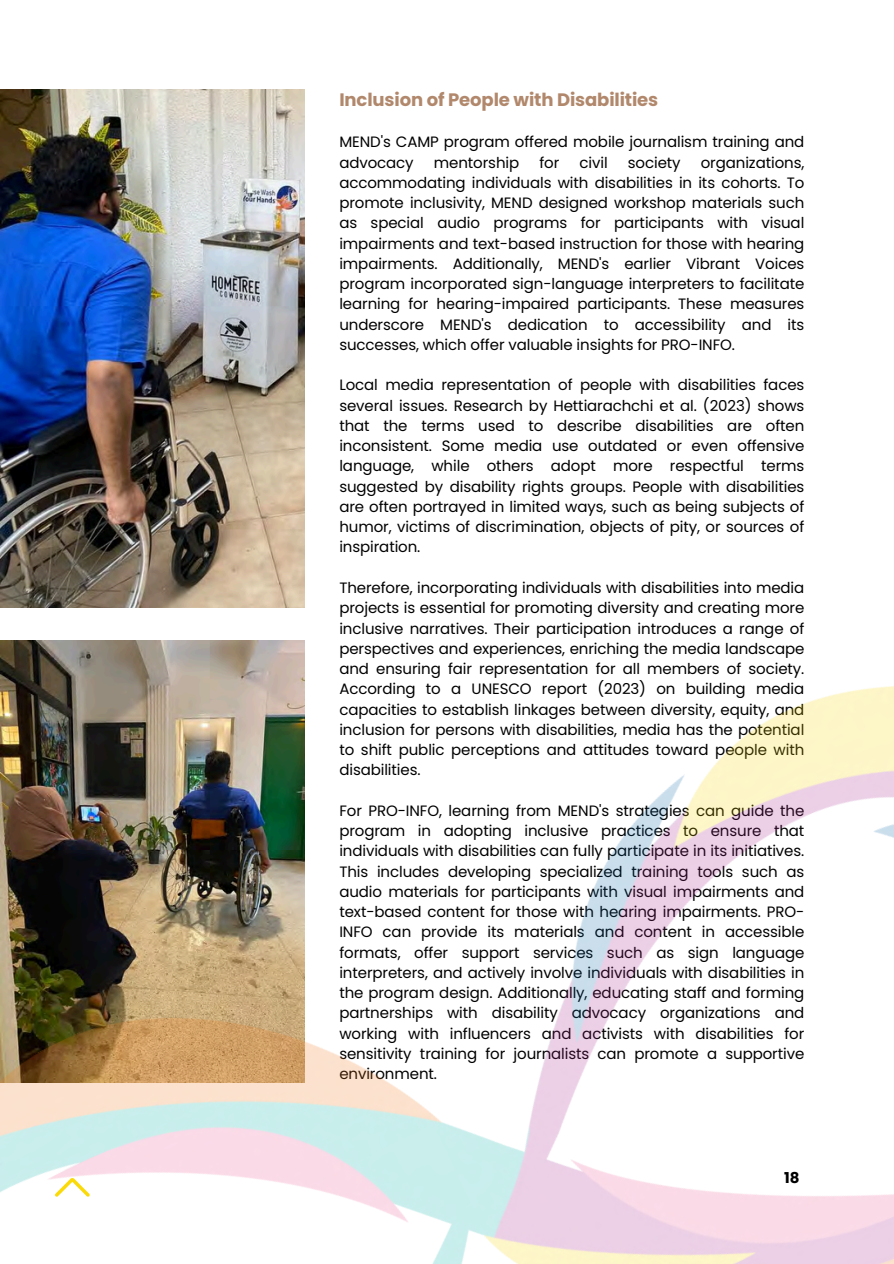
<style>
.page{position:relative;width:894px;height:1264px;background:#fff}
.page>*{position:absolute;margin:0;border:0;box-sizing:border-box;transform-origin:0 0}
.t1{font:700 18px "Poppins";letter-spacing:-.005em;color:#b1886c}
.t2{font:15px/20.2px "Poppins";letter-spacing:-.005em;color:#000;text-align:justify}
.t3{font:700 15px "Poppins";color:#000}
</style>
<div class="page">
<img style="left:0;top:89px;width:304px;height:476px">
<img style="left:0;top:565px;width:893px;height:698px">
<svg style="left:55px;top:1177px;width:35px;height:19px"></svg>
<p class="t1" style="left:339px;top:87px;width:320px">Inclusion of People with Disabilities</p>
<p class="t2" style="left:339px;top:132px;width:466px">MEND's CAMP program offered mobile journalism training and advocacy</p>
<p class="t2" style="left:434px;top:152px;width:87px">mentorship</p>
<p class="t2" style="left:539px;top:152px;width:21px">for</p>
<p class="t2" style="left:579px;top:152px;width:30px">civil</p>
<p class="t2" style="left:627px;top:152px;width:54px">society</p>
<p class="t2" style="left:339px;top:152px;width:466px;text-indent:361px">organizations, accommodating individuals with disabilities in its cohorts. To promote inclusivity, MEND designed workshop materials such as special audio programs for participants with visual impairments and text-based instruction for those with hearing impairments. Additionally, MEND's earlier Vibrant Voices program incorporated sign-language interpreters to facilitate learning for hearing-impaired participants. These measures underscore MEND's dedication to accessibility and its successes, which offer valuable insights for PRO-INFO.</p>
<p class="t2" style="left:339px;top:375px;width:466px">Local media representation of people with disabilities faces several issues. Research by Hettiarachchi et al. (2023) shows that the terms used to describe disabilities are often inconsistent. Some media use outdated or even offensive language, while others adopt more respectful terms suggested by disability rights groups. People with disabilities are often portrayed in limited ways, such as being subjects of humor, victims of discrimination, objects of pity, or sources of inspiration.</p>
<p class="t2" style="left:339px;top:577px;width:466px">Therefore, incorporating individuals with disabilities into media projects is essential for promoting diversity and creating more inclusive narratives. Their participation introduces a range of perspectives and experiences, enriching the media landscape and ensuring fair representation for all members of society.<br>According to a UNESCO report (2023) on building media capacities to establish linkages between diversity, equity, and inclusion for persons with disabilities, media has the potential to shift public perceptions and attitudes toward people with disabilities.</p>
<p class="t2" style="left:339px;top:800px;width:466px">For PRO-INFO, learning from MEND's strategies can guide the program in adopting inclusive practices to ensure that individuals with disabilities can fully participate in its initiatives.<br>This includes developing specialized training tools such as audio materials for participants with visual impairments and text-based content for those with hearing impairments. PRO-INFO can provide its materials and content in accessible formats, offer support services such as sign language interpreters, and actively involve individuals with disabilities in the program design. Additionally, educating staff and forming partnerships with disability advocacy organizations and working with influencers and activists with disabilities for sensitivity training for journalists can promote a supportive environment.</p>
<p class="t3" style="left:784px;top:1167px;width:17px">18</p>
</div>
